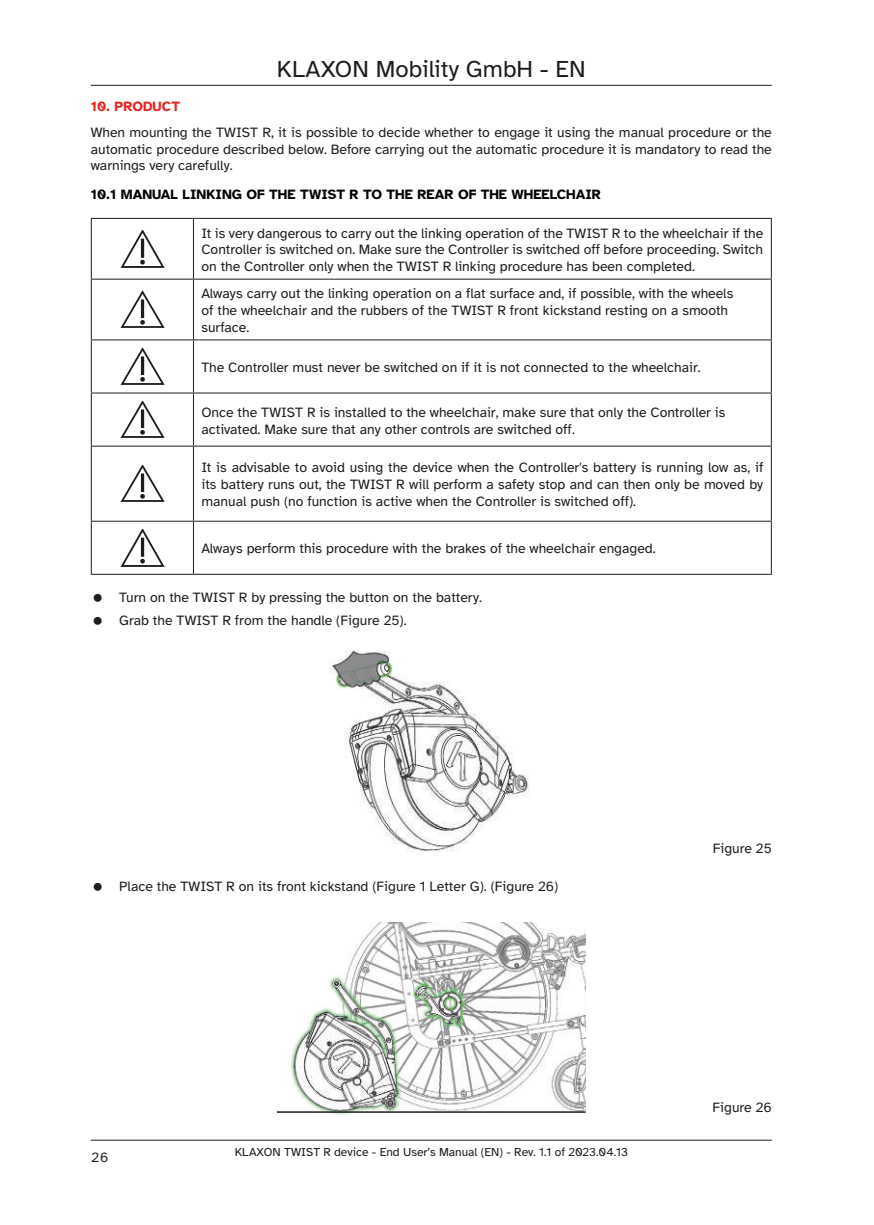
<style>
.page{position:relative;width:874px;height:1225px;background:#fff}
.page>*{position:absolute;margin:0;border:0;box-sizing:border-box;transform-origin:0 0}
.t1{font:24px "Atkinson Hyperlegible";color:#1d1d1b}
.t2{font:14px/16.8px "Atkinson Hyperlegible";color:#1d1d1b;text-align:justify}
.t3{font:700 14px "Atkinson Hyperlegible";color:#020203}
.t4{font:700 14px "Atkinson Hyperlegible";color:#e52521}
.t5{font:12px "Atkinson Hyperlegible";color:#1d1d1b}
</style>
<div class="page">
<hr style="left:91px;top:1139px;width:680px;height:1px;background:#1d1d1b">
<hr style="left:91px;top:85px;width:680px;height:1px;background:#1d1d1b">
<hr style="left:91px;top:218px;width:102px;height:1px;background:#1d1d1b">
<hr style="left:91px;top:219px;width:1px;height:60px;background:#1d1d1b">
<hr style="left:193px;top:218px;width:578px;height:1px;background:#1d1d1b">
<hr style="left:193px;top:219px;width:1px;height:60px;background:#1d1d1b">
<hr style="left:770px;top:219px;width:1px;height:60px;background:#1d1d1b">
<hr style="left:91px;top:279px;width:102px;height:1px;background:#1d1d1b">
<hr style="left:91px;top:280px;width:1px;height:59px;background:#1d1d1b">
<hr style="left:193px;top:279px;width:578px;height:1px;background:#1d1d1b">
<hr style="left:193px;top:280px;width:1px;height:59px;background:#1d1d1b">
<hr style="left:770px;top:280px;width:1px;height:59px;background:#1d1d1b">
<hr style="left:91px;top:339px;width:102px;height:1px;background:#1d1d1b">
<hr style="left:91px;top:340px;width:1px;height:52px;background:#1d1d1b">
<hr style="left:193px;top:339px;width:578px;height:1px;background:#1d1d1b">
<hr style="left:193px;top:340px;width:1px;height:52px;background:#1d1d1b">
<hr style="left:770px;top:340px;width:1px;height:52px;background:#1d1d1b">
<hr style="left:91px;top:392px;width:102px;height:1px;background:#1d1d1b">
<hr style="left:91px;top:393px;width:1px;height:52px;background:#1d1d1b">
<hr style="left:193px;top:392px;width:578px;height:1px;background:#1d1d1b">
<hr style="left:193px;top:393px;width:1px;height:52px;background:#1d1d1b">
<hr style="left:770px;top:393px;width:1px;height:52px;background:#1d1d1b">
<hr style="left:91px;top:445px;width:102px;height:1px;background:#1d1d1b">
<hr style="left:91px;top:446px;width:1px;height:75px;background:#1d1d1b">
<hr style="left:193px;top:445px;width:578px;height:1px;background:#1d1d1b">
<hr style="left:193px;top:446px;width:1px;height:75px;background:#1d1d1b">
<hr style="left:770px;top:446px;width:1px;height:75px;background:#1d1d1b">
<hr style="left:91px;top:521px;width:102px;height:1px;background:#1d1d1b">
<hr style="left:91px;top:522px;width:1px;height:52px;background:#1d1d1b">
<hr style="left:193px;top:521px;width:578px;height:1px;background:#1d1d1b">
<hr style="left:193px;top:522px;width:1px;height:52px;background:#1d1d1b">
<hr style="left:770px;top:522px;width:1px;height:52px;background:#1d1d1b">
<hr style="left:91px;top:574px;width:102px;height:1px;background:#1d1d1b">
<hr style="left:193px;top:574px;width:578px;height:1px;background:#1d1d1b">
<img style="left:121px;top:230px;width:43px;height:37px">
<img style="left:121px;top:291px;width:43px;height:37px">
<img style="left:121px;top:348px;width:43px;height:37px">
<img style="left:121px;top:401px;width:43px;height:37px">
<img style="left:121px;top:465px;width:43px;height:37px">
<img style="left:121px;top:529px;width:43px;height:37px">
<img style="left:284px;top:922px;width:301px;height:193px">
<hr style="left:277px;top:1111px;width:308px;height:1px;background:#1d1d1b">
<img style="left:329px;top:650px;width:201px;height:202px">
<h1 class="t1" style="left:277px;top:56px;width:310px">KLAXON Mobility GmbH - EN</h1>
<p class="t4" style="left:91px;top:99px;width:91px">10. PRODUCT</p>
<p class="t2" style="left:91px;top:124px;width:682px">When mounting the TWIST R, it is possible to decide whether to engage it using the manual procedure or the automatic procedure described below. Before carrying out the automatic procedure it is mandatory to read the warnings very carefully.</p>
<p class="t3" style="left:91px;top:186px;width:511px">10.1 MANUAL LINKING OF THE TWIST R TO THE REAR OF THE WHEELCHAIR</p>
<p class="t2" style="left:201px;top:225px;width:563px">It is very dangerous to carry out the linking operation of the TWIST R to the wheelchair if the Controller is switched on. Make sure the Controller is switched off before proceeding. Switch on the Controller only when the TWIST R linking procedure has been completed.</p>
<p class="t2" style="left:201px;top:285px;width:533px;text-align:left">Always carry out the linking operation on a flat surface and, if possible, with the wheels of the wheelchair and the rubbers of the TWIST R front kickstand resting on a smooth surface.</p>
<p class="t2" style="left:201px;top:359px;width:500px">The Controller must never be switched on if it is not connected to the wheelchair.</p>
<p class="t2" style="left:201px;top:404px;width:525px">Once the TWIST R is installed to the wheelchair, make sure that only the Controller is activated. Make sure that any other controls are switched off.</p>
<p class="t2" style="left:201px;top:459px;width:563px">It is advisable to avoid using the device when the Controller's battery is running low as, if its battery runs out, the TWIST R will perform a safety stop and can then only be moved by manual push (no function is active when the Controller is switched off).</p>
<p class="t2" style="left:201px;top:540px;width:455px">Always perform this procedure with the brakes of the wheelchair engaged.</p>
<p class="t2" style="left:119px;top:586px;width:364px;line-height:22.8px">Turn on the TWIST R by pressing the button on the battery.<br>Grab the TWIST R from the handle (Figure 25).</p>
<p class="t2" style="left:119px;top:878px;width:440px">Place the TWIST R on its front kickstand (Figure 1 Letter G). (Figure 26)</p>
<p class="t2" style="left:91px;top:1149px;width:19px">26</p>
<p class="t5" style="left:234px;top:1145px;width:394px">KLAXON TWIST R device - End User’s Manual (EN) - Rev. 1.1 of 2023.04.13</p>
<p class="t2" style="left:712px;top:840px;width:60px">Figure 25</p>
<p class="t2" style="left:712px;top:1099px;width:61px">Figure 26</p>
</div>
